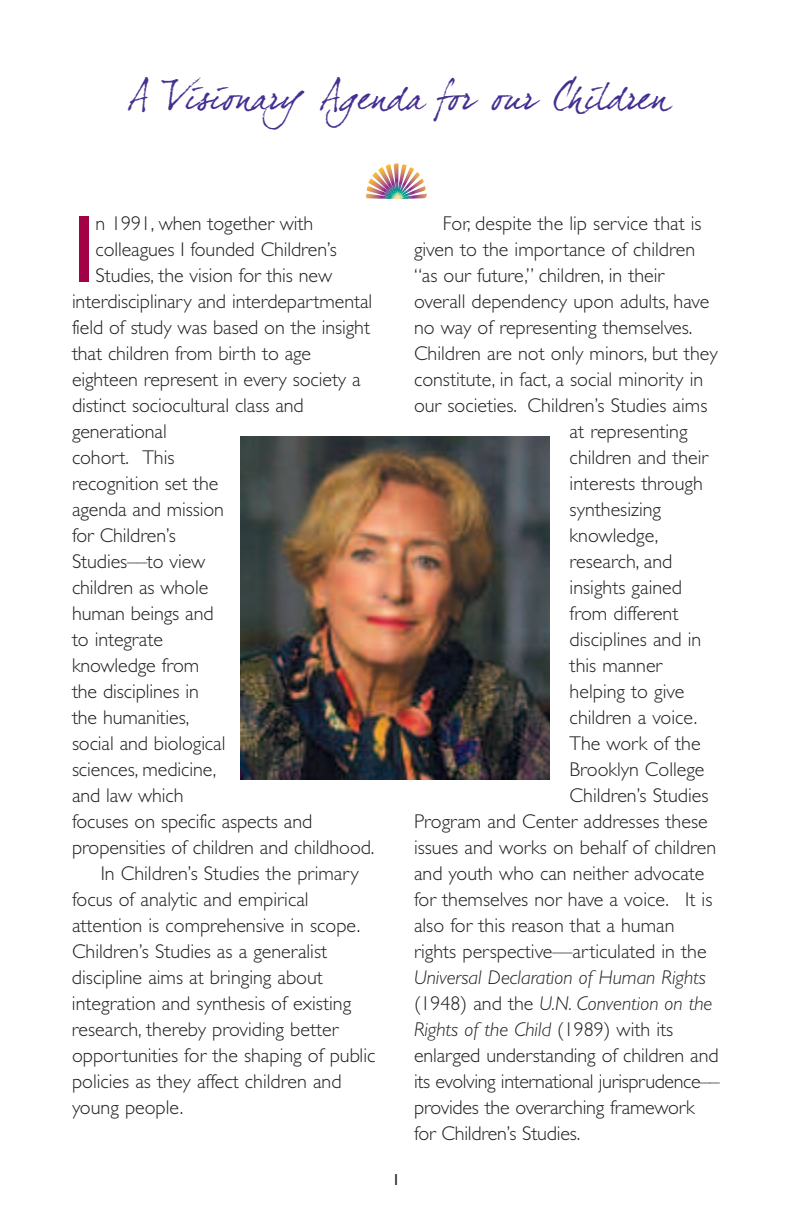
<style>
.page{position:relative;width:792px;height:1224px;background:#fff}
.page>*{position:absolute;margin:0;border:0;box-sizing:border-box;transform-origin:0 0}
.t1{font:96.2px "Gill Sans";color:#a30146}
.t2{font:36px "Dear Joefour";letter-spacing:.025em;color:#452f92}
.t3{font:300 20px/26px "Gill Sans";color:#231f20}
.t4{font:16px "Gill Sans";color:#231f20}
.s1{font-style:italic}
</style>
<div class="page">
<img style="left:240px;top:436px;width:310px;height:344px">
<svg style="left:366px;top:164px;width:61px;height:35px"></svg>
<h2 class="t2" style="left:128px;top:76px;width:537px">A VisionaryAgenda for our Children</h2>
<h1 class="t1" style="left:72px;top:213px;width:26px">I</h1>
<p class="t3" style="left:96px;top:212px;width:219px">n 1991, when together with</p>
<p class="t3" style="left:96px;top:238px;width:243px">colleagues I founded Children’s</p>
<p class="t3" style="left:96px;top:264px;width:238px">Studies, the vision for this new</p>
<p class="t3" style="left:72px;top:290px;width:302px">interdisciplinary and interdepartmental</p>
<p class="t3" style="left:72px;top:316px;width:300px">field of study was based on the insight</p>
<p class="t3" style="left:72px;top:342px;width:241px">that children from birth to age</p>
<p class="t3" style="left:72px;top:368px;width:290px">eighteen represent in every society a</p>
<p class="t3" style="left:72px;top:394px;width:233px">distinct sociocultural class and</p>
<p class="t3" style="left:72px;top:420px;width:96px">generational</p>
<p class="t3" style="left:72px;top:446px;width:104px">cohort. This</p>
<p class="t3" style="left:72px;top:472px;width:148px">recognition set the</p>
<p class="t3" style="left:72px;top:498px;width:154px">agenda and mission</p>
<p class="t3" style="left:72px;top:524px;width:105px">for Children’s</p>
<p class="t3" style="left:72px;top:550px;width:135px">Studies––to view</p>
<p class="t3" style="left:72px;top:576px;width:138px">children as whole</p>
<p class="t3" style="left:72px;top:602px;width:143px">human beings and</p>
<p class="t3" style="left:72px;top:628px;width:92px">to integrate</p>
<p class="t3" style="left:72px;top:654px;width:129px">knowledge from</p>
<p class="t3" style="left:72px;top:680px;width:128px">the disciplines in</p>
<p class="t3" style="left:72px;top:706px;width:119px">the humanities,</p>
<p class="t3" style="left:72px;top:732px;width:155px">social and biological</p>
<p class="t3" style="left:72px;top:758px;width:146px">sciences, medicine,</p>
<p class="t3" style="left:72px;top:784px;width:113px">and law which</p>
<p class="t3" style="left:72px;top:810px;width:242px">focuses on specific aspects and</p>
<p class="t3" style="left:72px;top:836px;width:304px">propensities of children and childhood.</p>
<p class="t3" style="left:101px;top:862px;width:260px">In Children’s Studies the primary</p>
<p class="t3" style="left:72px;top:888px;width:238px">focus of analytic and empirical</p>
<p class="t3" style="left:72px;top:914px;width:290px">attention is comprehensive in scope.</p>
<p class="t3" style="left:72px;top:940px;width:257px">Children’s Studies as a generalist</p>
<p class="t3" style="left:72px;top:966px;width:253px">discipline aims at bringing about</p>
<p class="t3" style="left:72px;top:992px;width:281px">integration and synthesis of existing</p>
<p class="t3" style="left:72px;top:1018px;width:268px">research, thereby providing better</p>
<p class="t3" style="left:72px;top:1044px;width:305px">opportunities for the shaping of public</p>
<p class="t3" style="left:72px;top:1070px;width:271px">policies as they affect children and</p>
<p class="t3" style="left:72px;top:1096px;width:113px">young people.</p>
<p class="t4" style="left:392px;top:1174px;width:9px">1</p>
<p class="t3" style="left:443px;top:212px;width:260px">For, despite the lip service that is</p>
<p class="t3" style="left:414px;top:238px;width:283px">given to the importance of children</p>
<p class="t3" style="left:414px;top:264px;width:252px">“as our future,” children, in their</p>
<p class="t3" style="left:414px;top:290px;width:297px">overall dependency upon adults, have</p>
<p class="t3" style="left:414px;top:316px;width:280px">no way of representing themselves.</p>
<p class="t3" style="left:414px;top:342px;width:305px">Children are not only minors, but they</p>
<p class="t3" style="left:414px;top:368px;width:291px">constitute, in fact, a social minority in</p>
<p class="t3" style="left:414px;top:394px;width:295px">our societies. Children’s Studies aims</p>
<p class="t3" style="left:570px;top:420px;width:119px">at representing</p>
<p class="t3" style="left:570px;top:446px;width:140px">children and their</p>
<p class="t3" style="left:570px;top:472px;width:135px">interests through</p>
<p class="t3" style="left:570px;top:498px;width:93px">synthesizing</p>
<p class="t3" style="left:570px;top:524px;width:90px">knowledge,</p>
<p class="t3" style="left:570px;top:550px;width:104px">research, and</p>
<p class="t3" style="left:570px;top:576px;width:114px">insights gained</p>
<p class="t3" style="left:570px;top:602px;width:110px">from different</p>
<p class="t3" style="left:570px;top:628px;width:133px">disciplines and in</p>
<p class="t3" style="left:570px;top:654px;width:94px">this manner</p>
<p class="t3" style="left:570px;top:680px;width:116px">helping to give</p>
<p class="t3" style="left:570px;top:706px;width:129px">children a voice.</p>
<p class="t3" style="left:570px;top:732px;width:132px">The work of the</p>
<p class="t3" style="left:570px;top:758px;width:136px">Brooklyn College</p>
<p class="t3" style="left:570px;top:784px;width:140px">Children’s Studies</p>
<p class="t3" style="left:414px;top:810px;width:295px">Program and Center addresses these</p>
<p class="t3" style="left:414px;top:836px;width:304px">issues and works on behalf of children</p>
<p class="t3" style="left:414px;top:862px;width:292px">and youth who can neither advocate</p>
<p class="t3" style="left:414px;top:888px;width:300px">for themselves nor have a voice. It is</p>
<p class="t3" style="left:414px;top:914px;width:262px">also for this reason that a human</p>
<p class="t3" style="left:414px;top:940px;width:294px">rights perspective––articulated in the</p>
<p class="t3" style="left:414px;top:966px;width:307px"><span class="s1">Universal Declaration of Human Rights </span>(1948) and the <span class="s1">U.N. Convention on the Rights of the Child</span> (1989) with its enlarged understanding of children and its evolving international jurisprudence–– provides the overarching framework for Children’s Studies.</p>
</div>
